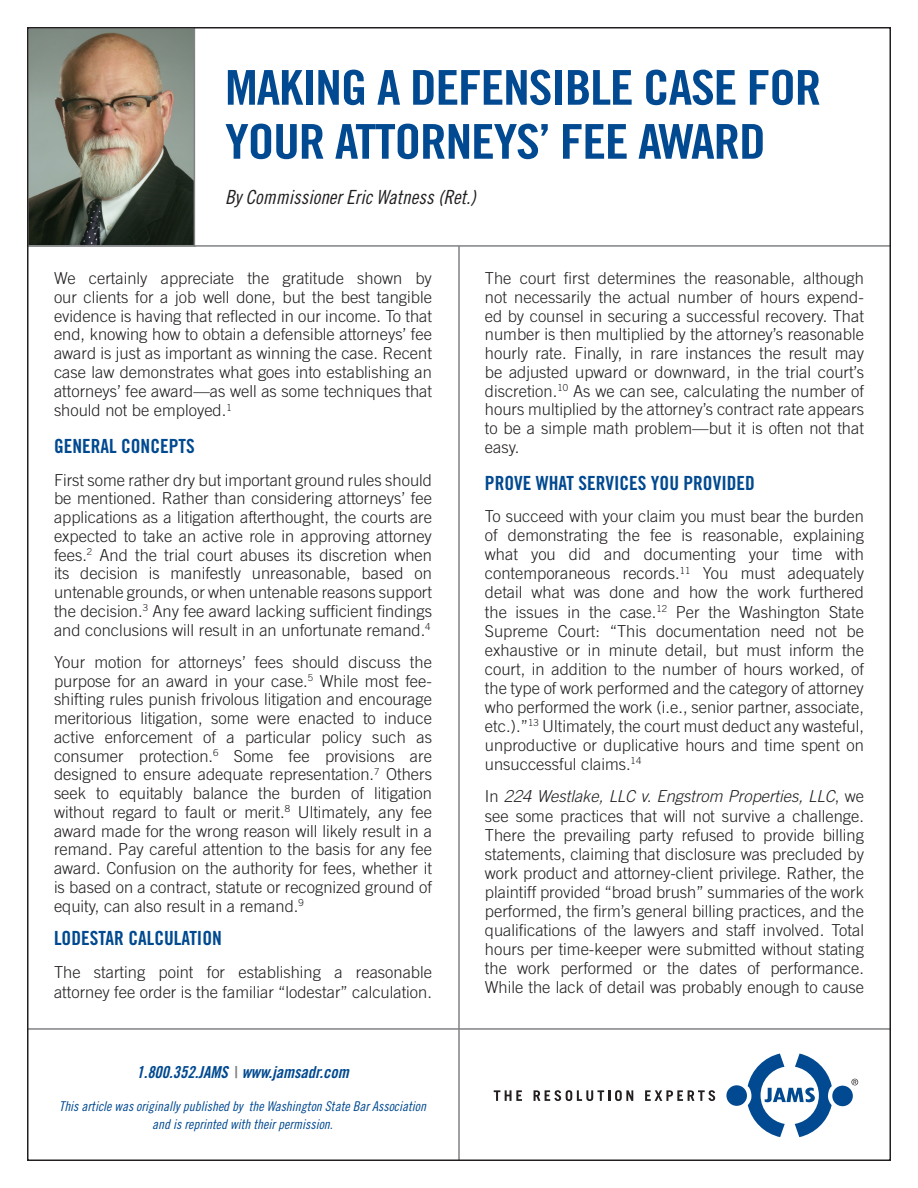
<style>
.page{position:relative;width:918px;height:1188px;background:#fff}
.page>*{position:absolute;margin:0;border:0;box-sizing:border-box;transform-origin:0 0}
.t1{font:48px/54px "Trade Gothic LT Std Bd Cn 20";letter-spacing:-.025em;color:#014990;scale:1.12 1}
.t2{font:19.5px "Trade Gothic LT Std Bd Cn 20";color:#014990}
.t3{font:19.5px "Trade Gothic LT Std Cn 18 Obl";color:#231f20}
.t4{font:300 16.5px/18.8px "Trade Gothic LT Std";color:#231f20;text-align:justify}
.t5{font:16.5px "Trade Gothic LT Std Bd Cn 20 Obl";color:#014990}
.t6{font:13.5px/18px "Trade Gothic LT Std Cn 18 Obl";color:#014990;text-align:center}
.s1{font-family:"Trade Gothic LT Std Bd Cn 20";color:#808285}
.s2{font-style:italic}
</style>
<div class="page">
<img style="left:30px;top:30px;width:164px;height:215px">
<hr style="left:27px;top:245px;width:864px;height:2px;background:#808285">
<hr style="left:194px;top:27px;width:1px;height:220px;background:#808285">
<hr style="left:27px;top:1028px;width:864px;height:2px;background:#808285">
<hr style="left:458px;top:246px;width:2px;height:915px;background:#808285">
<svg style="left:851px;top:1079px;width:7px;height:6px"></svg>
<svg style="left:494px;top:1090px;width:28px;height:11px"></svg>
<svg style="left:534px;top:1090px;width:99px;height:11px"></svg>
<svg style="left:645px;top:1090px;width:70px;height:11px"></svg>
<div style="left:726px;top:1085px;width:21px;height:21px;background:#014990;border-radius:50%"></div>
<svg style="left:748px;top:1054px;width:84px;height:83px"></svg>
<div style="left:832px;top:1086px;width:21px;height:20px;background:#014990;border-radius:50%"></div>
<p class="t1" style="left:225px;top:60px;width:534px">MAKING A DEFENSIBLE CASE FOR<br>YOUR ATTORNEYS’ FEE AWARD</p>
<p class="t3" style="left:225px;top:185px;width:252px">By Commissioner Eric Watness (Ret.)</p>
<p class="t4" style="left:54px;top:269px;width:380px">We certainly appreciate the gratitude shown by our clients for a job well done, but the best tangible evidence is having that reflected in our income. To that end, knowing how to obtain a defensible attorneys’ fee award is just as important as winning the case. Recent case law demonstrates what goes into establishing an attorneys’ fee award—as well as some techniques that should not be employed.<sup>1</sup></p>
<p class="t2" style="left:54px;top:434px;width:142px">GENERAL CONCEPTS</p>
<p class="t4" style="left:54px;top:470px;width:380px">First some rather dry but important ground rules should be mentioned. Rather than considering attorneys’ fee applications as a litigation afterthought, the courts are expected to take an active role in approving attorney fees.<sup>2</sup> And the trial court abuses its discretion when its decision is manifestly unreasonable, based on untenable grounds, or when untenable reasons support the decision.<sup>3</sup> Any fee award lacking sufficient findings and conclusions will result in an unfortunate remand.<sup>4</sup></p>
<p class="t4" style="left:54px;top:652px;width:380px">Your motion for attorneys’ fees should discuss the purpose for an award in your case.<sup>5</sup> While most fee&shy;shifting rules punish frivolous litigation and encourage meritorious litigation, some were enacted to induce active enforcement of a particular policy such as consumer protection.<sup>6</sup> Some fee provisions are designed to ensure adequate representation.<sup>7</sup> Others seek to equitably balance the burden of litigation without regard to fault or merit.<sup>8</sup> Ultimately, any fee award made for the wrong reason will likely result in a remand. Pay careful attention to the basis for any fee award. Confusion on the authority for fees, whether it is based on a contract, statute or recognized ground of equity, can also result in a remand.<sup>9</sup></p>
<p class="t2" style="left:54px;top:926px;width:169px">LODESTAR CALCULATION</p>
<p class="t4" style="left:54px;top:962px;width:380px;line-height:19.8px">The starting point for establishing a reasonable attorney fee order is the familiar “lodestar” calculation.</p>
<p class="t5" style="left:136px;top:1063px;width:214px">1.800.352.JAMS <span class="s1">|</span> www.jamsadr.com</p>
<p class="t6" style="left:59px;top:1097px;width:369px">This article was originally published by the Washington State Bar Association and is reprinted with their permission.</p>
<p class="t4" style="left:485px;top:269px;width:381px">The court first determines the reasonable, although not necessarily the actual number of hours expend&shy;ed by counsel in securing a successful recovery. That number is then multiplied by the attorney’s reasonable hourly rate. Finally, in rare instances the result may be adjusted upward or downward, in the trial court’s discretion.<sup>10</sup> As we can see, calculating the number of hours multiplied by the attorney’s contract rate appears to be a simple math problem—but it is often not that easy.</p>
<p class="t2" style="left:485px;top:471px;width:272px">PROVE WHAT SERVICES YOU PROVIDED</p>
<p class="t4" style="left:485px;top:507px;width:381px">To succeed with your claim you must bear the burden of demonstrating the fee is reasonable, explaining what you did and documenting your time with contemporaneous records.<sup>11</sup> You must adequately detail what was done and how the work furthered the issues in the case.<sup>12</sup> Per the Washington State Supreme Court: “This documentation need not be exhaustive or in minute detail, but must inform the court, in addition to the number of hours worked, of the type of work performed and the category of attorney who performed the work (i.e., senior partner, associate, etc.).”<sup>13</sup> Ultimately, the court must deduct any wasteful, unproductive or duplicative hours and time spent on unsuccessful claims.<sup>14</sup></p>
<p class="t4" style="left:485px;top:787px;width:381px">In <span class="s2">224 Westlake, LLC v. Engstrom Properties, LLC</span>, we see some practices that will not survive a challenge.<br>There the prevailing party refused to provide billing statements, claiming that disclosure was precluded by work product and attorney-client privilege. Rather, the plaintiff provided “broad brush” summaries of the work performed, the firm’s general billing practices, and the qualifications of the lawyers and staff involved. Total hours per time-keeper were submitted without stating the work performed or the dates of performance.<br>While the lack of detail was probably enough to cause</p>
</div>
